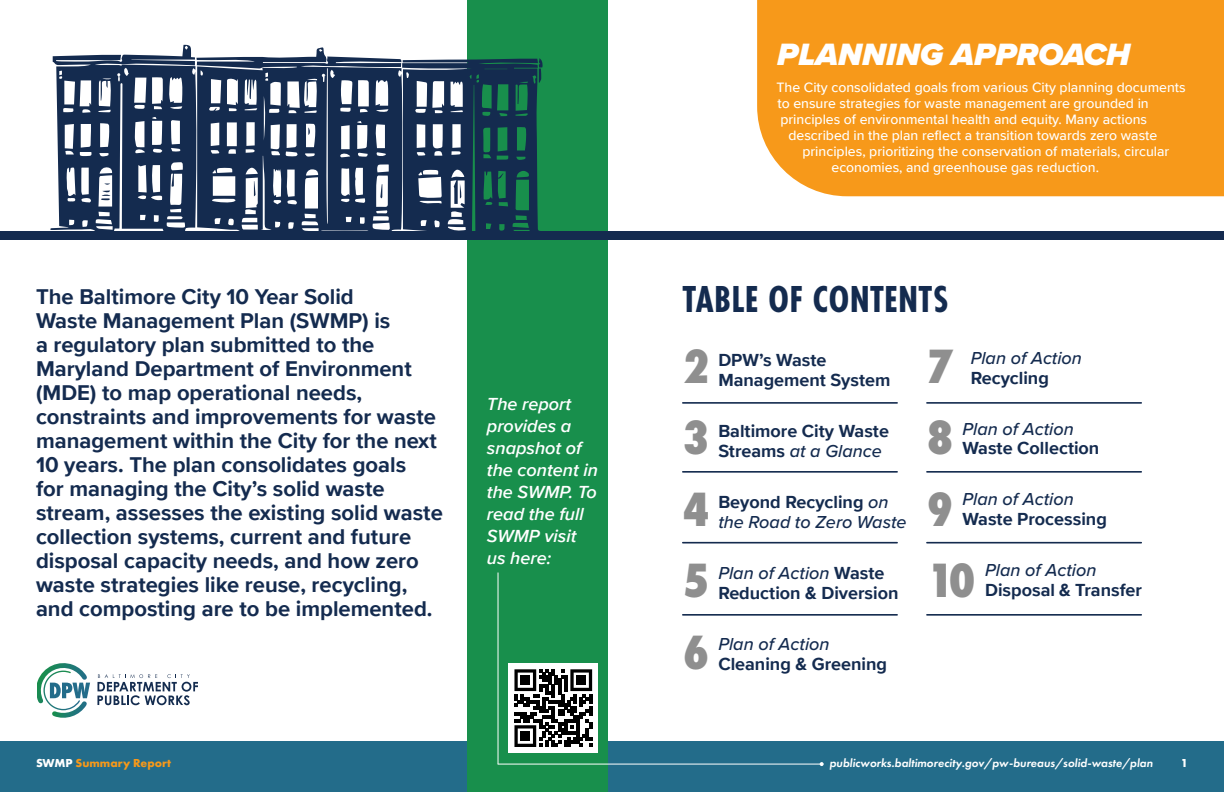
<style>
.page{position:relative;width:1224px;height:792px;background:#fff}
.page>*{position:absolute;margin:0;border:0;box-sizing:border-box;transform-origin:0 0}
.t1{font:800 50px/71.4px "Futura PT Cond";color:#8f8f8f;text-align:justify}
.t2{font:700 39px "Futura PT Cond";letter-spacing:.01em;color:#142b4f}
.t3{font:italic 900 32px "Proxima Nova";color:#fff}
.t4{font:700 22px/24px "Proxima Nova";color:#142b4f}
.t5{font:700 18px/20px "Proxima Nova";color:#142b4f}
.t6{font:italic 500 18px/20px "Proxima Nova";color:#142b4f}
.t7{font:italic 600 18px/22px "Proxima Nova";color:#fff}
.t8{font:500 14px "Proxima Nova";color:#fff}
.t9{font:italic 600 12px "Futura PT";color:#fff}
.t10{font:700 12px "Futura PT";color:#f7991a}
.t11{font:700 12px "Futura PT";color:#fff}
.s1{font-weight:500;font-style:italic}
.s2{font-weight:700;font-style:normal}
.s3{color:#fff}
</style>
<div class="page">
<div style="left:0;top:742px;width:1224px;height:50px;background:#236c8a"></div>
<div style="left:467px;top:0;width:141px;height:792px;background:#188f4c"></div>
<div style="left:0;top:231px;width:1224px;height:9px;background:#142b4f"></div>
<hr style="left:683px;top:402px;width:214px;height:2px;background:#142b4f">
<hr style="left:683px;top:471px;width:214px;height:2px;background:#142b4f">
<hr style="left:683px;top:542px;width:214px;height:2px;background:#142b4f">
<hr style="left:683px;top:614px;width:214px;height:2px;background:#142b4f">
<hr style="left:927px;top:402px;width:214px;height:2px;background:#142b4f">
<hr style="left:927px;top:471px;width:214px;height:2px;background:#142b4f">
<hr style="left:927px;top:542px;width:214px;height:2px;background:#142b4f">
<hr style="left:927px;top:614px;width:214px;height:2px;background:#142b4f">
<svg style="left:97px;top:674px;width:101px;height:31px"></svg>
<svg style="left:38px;top:663px;width:52px;height:55px"></svg>
<div style="left:757px;top:0;width:467px;height:196px;background:#f7991a"></div>
<hr style="left:498px;top:764px;width:324px;height:1px;background:#fff">
<svg style="left:820px;top:762px;width:4px;height:4px"></svg>
<hr style="left:498px;top:573px;width:1px;height:191px;background:#fff">
<div style="left:508px;top:663px;width:90px;height:90px;background:#fff"></div>
<svg style="left:514px;top:669px;width:78px;height:78px"></svg>
<div style="left:521px;top:676px;width:9px;height:9px;background:#000"></div>
<div style="left:577px;top:676px;width:9px;height:9px;background:#000"></div>
<div style="left:521px;top:731px;width:9px;height:10px;background:#000"></div>
<svg style="left:50px;top:45px;width:493px;height:186px"></svg>
<h3 class="t3" style="left:777px;top:30px;width:355px">PLANNING APPROACH</h3>
<p class="t8" style="left:777px;top:77px;width:411px">The City consolidated goals from various City planning documents</p>
<p class="t8" style="left:778px;top:93px;width:373px">to ensure strategies for waste management are grounded in</p>
<p class="t8" style="left:781px;top:109px;width:368px">principles of environmental health and equity. Many actions</p>
<p class="t8" style="left:789px;top:125px;width:370px">described in the plan reflect a transition towards zero waste</p>
<p class="t8" style="left:803px;top:141px;width:368px">principles, prioritizing the conservation of materials, circular</p>
<p class="t8" style="left:832px;top:157px;width:269px">economies, and greenhouse gas reduction.</p>
<p class="t4" style="left:36px;top:284px;width:408px">The Baltimore City 10 Year Solid<br>Waste Management Plan (SWMP) is<br>a regulatory plan submitted to the Maryland Department of Environment (MDE) to map operational needs, constraints and improvements for waste management within the City for the next 10 years. The plan consolidates goals<br>for managing the City’s solid waste stream, assesses the existing solid waste collection systems, current and future disposal capacity needs, and how zero waste strategies like reuse, recycling, and composting are to be implemented.</p>
<h2 class="t2" style="left:683px;top:276px;width:267px">TABLE OF CONTENTS</h2>
<h1 class="t1" style="left:683px;top:330px;width:28px">2<br>3<br>4<br>5<br>6</h1>
<h1 class="t1" style="left:927px;top:330px;width:50px;text-align:left">7<br>8<br>9<br>10</h1>
<p class="t6" style="left:971px;top:347px;width:113px">Plan of Action</p>
<p class="t5" style="left:971px;top:367px;width:80px">Recycling</p>
<p class="t6" style="left:962px;top:418px;width:113px">Plan of Action</p>
<p class="t5" style="left:962px;top:438px;width:138px">Waste Collection</p>
<p class="t6" style="left:962px;top:489px;width:113px">Plan of Action</p>
<p class="t5" style="left:962px;top:509px;width:146px">Waste Processing</p>
<p class="t6" style="left:985px;top:560px;width:113px">Plan of Action</p>
<p class="t5" style="left:985px;top:580px;width:158px">Disposal &amp; Transfer</p>
<p class="t5" style="left:718px;top:350px;width:174px">DPW’s Waste<br>Management System</p>
<p class="t5" style="left:718px;top:420px;width:172px">Baltimore City Waste<br>Streams <span class="s1">at a Glance</span></p>
<p class="t6" style="left:718px;top:491px;width:190px"><span class="s2">Beyond Recycling</span> on the Road to Zero Waste</p>
<p class="t5" style="left:718px;top:562px;width:182px"><span class="s1">Plan of Action</span> Waste<br>Reduction &amp; Diversion</p>
<p class="t6" style="left:718px;top:633px;width:113px">Plan of Action</p>
<p class="t5" style="left:718px;top:654px;width:170px">Cleaning &amp; Greening</p>
<p class="t7" style="left:487px;top:392px;width:112px">The report provides a snapshot of the content in the SWMP. To read the full<br>SWMP visit us here:</p>
<p class="t10" style="left:36px;top:755px;width:137px"><span class="s3">SWMP</span> Summary Report</p>
<p class="t9" style="left:829px;top:755px;width:325px">publicworks.baltimorecity.gov/pw-bureaus/solid-waste/plan</p>
<p class="t11" style="left:1181px;top:755px;width:9px">1</p>
</div>
